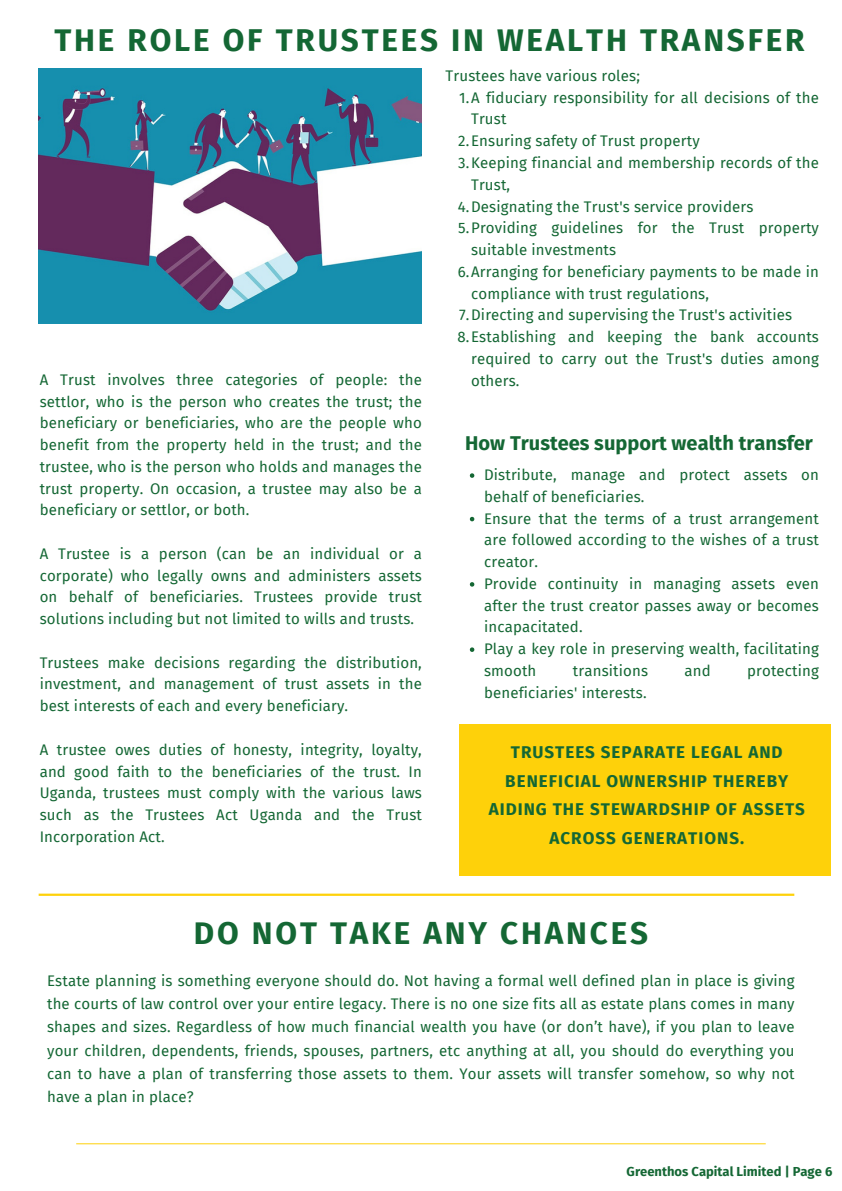
<style>
.page{position:relative;width:842px;height:1191px;background:#fff}
.page>*{position:absolute;margin:0;border:0;box-sizing:border-box;transform-origin:0 0}
.t1{font:700 31.4px "Fira Sans";letter-spacing:.09em;color:#146734}
.t2{font:700 20px "Fira Sans";color:#146734}
.t3{font:700 17px/28.5px "Fira Sans";letter-spacing:.055em;color:#146734;text-align:center}
.t4{font:15px/21.8px "Fira Sans";letter-spacing:.01em;color:#146734;text-align:justify}
.t5{font:700 13px "Fira Sans";color:#146734}
</style>
<div class="page">
<hr style="left:39px;top:893px;width:755px;height:2px;background:#fed10a">
<img style="left:39px;top:68px;width:382px;height:255px">
<hr style="left:76px;top:1143px;width:690px;height:1px;background:#fed10a">
<div style="left:459px;top:724px;width:371px;height:151px;background:#fed10a"></div>
<svg style="left:470px;top:473px;width:4px;height:5px"></svg>
<svg style="left:470px;top:517px;width:4px;height:4px"></svg>
<svg style="left:470px;top:582px;width:4px;height:4px"></svg>
<svg style="left:470px;top:647px;width:4px;height:5px"></svg>
<p class="t1" style="left:54px;top:22px;width:752px">THE ROLE OF TRUSTEES IN WEALTH TRANSFER</p>
<p class="t4" style="left:40px;top:369px;width:384px">A Trust involves three categories of people: the settlor, who is the person who creates the trust; the beneficiary or beneficiaries, who are the people who benefit from the property held in the trust; and the trustee, who is the person who holds and manages the trust property. On occasion, a trustee may also be a beneficiary or settlor, or both.</p>
<p class="t4" style="left:40px;top:543px;width:384px">A Trustee is a person (can be an individual or a corporate) who legally owns and administers assets on behalf of beneficiaries. Trustees provide trust solutions including but not limited to wills and trusts.</p>
<p class="t4" style="left:40px;top:651px;width:384px">Trustees make decisions regarding the distribution, investment, and management of trust assets in the best interests of each and every beneficiary.</p>
<p class="t4" style="left:40px;top:738px;width:384px">A trustee owes duties of honesty, integrity, loyalty, and good faith to the beneficiaries of the trust. In Uganda, trustees must comply with the various laws such as the Trustees Act Uganda and the Trust Incorporation Act.</p>
<p class="t4" style="left:446px;top:65px;width:196px">Trustees have various roles;</p>
<h3 class="t4" style="left:471px;top:87px;width:349px;text-indent:-12px">1.A fiduciary responsibility for all decisions of the<br>Trust</h3>
<h3 class="t4" style="left:458px;top:130px;width:243px">2.Ensuring safety of Trust property</h3>
<h3 class="t4" style="left:471px;top:152px;width:349px;text-indent:-13px">3.Keeping financial and membership records of the<br>Trust,</h3>
<h3 class="t4" style="left:458px;top:195px;width:297px">4.Designating the Trust's service providers</h3>
<h3 class="t4" style="left:471px;top:217px;width:349px;text-indent:-13px">5.Providing guidelines for the Trust property suitable investments</h3>
<p class="t4" style="left:471px;top:261px;width:349px;text-indent:-13px">6.Arranging for beneficiary payments to be made in compliance with trust regulations,</p>
<p class="t4" style="left:459px;top:304px;width:335px">7.Directing and supervising the Trust's activities</p>
<p class="t4" style="left:471px;top:326px;width:349px;text-indent:-14px">8.Establishing and keeping the bank accounts required to carry out the Trust's duties among others.</p>
<p class="t2" style="left:465px;top:431px;width:349px">How Trustees support wealth transfer</p>
<p class="t4" style="left:484px;top:464px;width:336px">Distribute, manage and protect assets on behalf of beneficiaries.</p>
<p class="t4" style="left:484px;top:507px;width:336px">Ensure that the terms of a trust arrangement are followed according to the wishes of a trust creator.</p>
<p class="t4" style="left:484px;top:573px;width:336px">Provide continuity in managing assets even after the trust creator passes away or becomes incapacitated.</p>
<h2 class="t4" style="left:484px;top:638px;width:336px">Play a key role in preserving wealth, facilitating smooth</h2>
<h2 class="t4" style="left:573px;top:660px;width:77px">transitions</h2>
<h2 class="t4" style="left:684px;top:660px;width:28px">and</h2>
<h2 class="t4" style="left:747px;top:660px;width:73px">protecting</h2>
<h2 class="t4" style="left:484px;top:681px;width:164px">beneficiaries' interests.</h2>
<p class="t3" style="left:489px;top:738px;width:318px">TRUSTEES SEPARATE LEGAL AND<br>BENEFICIAL OWNERSHIP THEREBY<br>AIDING THE STEWARDSHIP OF ASSETS<br>ACROSS GENERATIONS.</p>
<h1 class="t1" style="left:194px;top:914px;width:456px">DO NOT TAKE ANY CHANCES</h1>
<p class="t4" style="left:47px;top:969px;width:749px;line-height:23.2px">Estate planning is something everyone should do. Not having a formal well defined plan in place is giving the courts of law control over your entire legacy. There is no one size fits all as estate plans comes in many shapes and sizes. Regardless of how much financial wealth you have (or don’t have), if you plan to leave your children, dependents, friends, spouses, partners, etc anything at all, you should do everything you can to have a plan of transferring those assets to them. Your assets will transfer somehow, so why not have a plan in place?</p>
<h3 class="t5" style="left:627px;top:1163px;width:207px">Greenthos Capital Limited | Page 6</h3>
</div>
